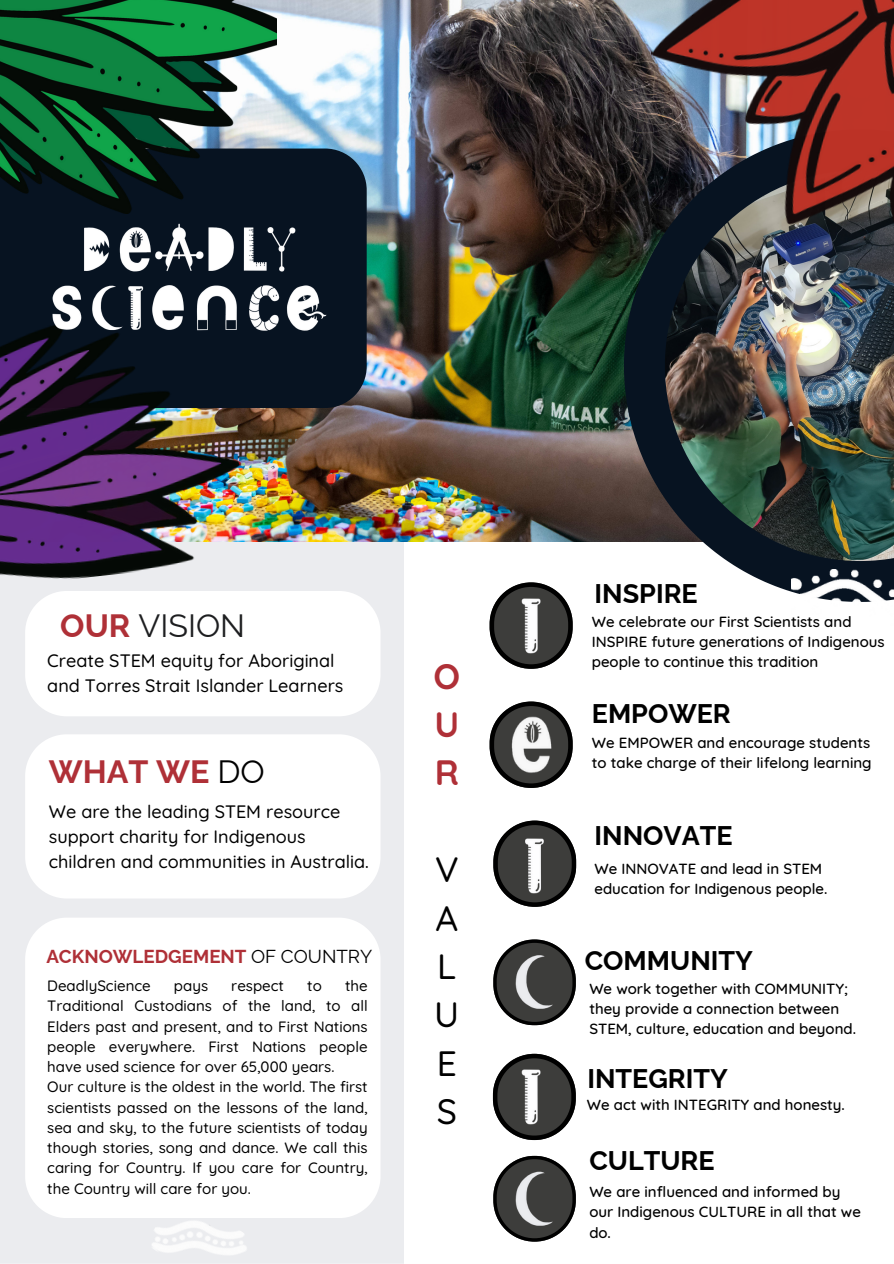
<style>
.page{position:relative;width:894px;height:1264px;background:#fff}
.page>*{position:absolute;margin:0;border:0;box-sizing:border-box;transform-origin:0 0}
.t1{font:500 35.25px/48.3px "Quicksand";color:#000;text-align:justify}
.t2{font:700 35.25px/48.3px "Quicksand";color:#af3037;text-align:justify}
.t3{font:32.25px "Raleway";color:#1d1e20}
.t4{font:700 32.25px "Raleway";color:#af3037}
.t5{font:700 26.85px "Raleway";color:#000}
.t6{font:700 18.75px "Raleway";color:#af3037}
.t7{font:500 18px/24.8px "Quicksand";color:#000}
.t8{font:500 15px/20.2px "Quicksand";color:#000}
.s1{font-weight:700;color:#af3037}
.s2{font-weight:400;color:#000}
</style>
<div class="page">
<div style="left:0;top:541px;width:404px;height:722px;background:#ebecef"></div>
<img style="left:249px;top:0;width:374px;height:541px">
<svg style="left:489px;top:701px;width:83px;height:87px"></svg>
<svg style="left:489px;top:582px;width:83px;height:86px"></svg>
<img style="left:520px;top:596px;width:21px;height:59px">
<svg style="left:493px;top:939px;width:82px;height:86px"></svg>
<img style="left:514px;top:953px;width:40px;height:57px">
<img style="left:508px;top:716px;width:45px;height:58px">
<svg style="left:493px;top:820px;width:83px;height:86px"></svg>
<div style="left:0;top:148px;width:366px;height:260px;background:#071321"></div>
<svg style="left:493px;top:1053px;width:82px;height:87px"></svg>
<svg style="left:493px;top:1155px;width:82px;height:86px"></svg>
<svg style="left:623px;top:322px;width:270px;height:270px"></svg>
<img style="left:0;top:307px;width:249px;height:295px">
<img style="left:0;top:0;width:276px;height:214px">
<img style="left:49px;top:222px;width:279px;height:113px">
<img style="left:664px;top:322px;width:229px;height:239px">
<img style="left:623px;top:0;width:270px;height:322px">
<svg style="left:25px;top:591px;width:355px;height:125px"></svg>
<img style="left:144px;top:1218px;width:110px;height:45px">
<svg style="left:25px;top:734px;width:355px;height:164px"></svg>
<img style="left:524px;top:836px;width:20px;height:58px">
<img style="left:513px;top:1169px;width:41px;height:58px">
<img style="left:520px;top:1066px;width:21px;height:59px">
<img style="left:791px;top:569px;width:102px;height:33px">
<svg style="left:25px;top:917px;width:355px;height:301px"></svg>
<p class="t3" style="left:60px;top:606px;width:186px"><span class="s1">OUR</span> VISION</p>
<h3 class="t7" style="left:47px;top:648px;width:297px">Create STEM equity for Aboriginal and Torres Strait Islander Learners</h3>
<p class="t4" style="left:49px;top:753px;width:217px">WHAT WE <span class="s2">DO</span></p>
<p class="t7" style="left:49px;top:799px;width:321px">We are the leading STEM resource support charity for Indigenous children and communities in Australia.</p>
<p class="t6" style="left:46px;top:945px;width:327px">ACKNOWLEDGEMENT <span class="s2">OF COUNTRY</span></p>
<h3 class="t8" style="left:47px;top:975px;width:105px">DeadlyScience</h3>
<h3 class="t8" style="left:174px;top:975px;width:36px">pays</h3>
<h3 class="t8" style="left:231px;top:975px;width:54px">respect</h3>
<h3 class="t8" style="left:307px;top:975px;width:16px">to</h3>
<h3 class="t8" style="left:47px;top:975px;width:322px;text-align:justify;text-indent:298px">the Traditional Custodians of the land, to all Elders past and present, and to First Nations people everywhere. First Nations people have used science for over 65,000 years.</h3>
<p class="t8" style="left:47px;top:1076px;width:322px;text-align:justify">Our culture is the oldest in the world. The first scientists passed on the lessons of the land, sea and sky, to the future scientists of today though stories, song and dance. We call this caring for Country. If you care for Country, the Country will care for you.</p>
<p class="t2" style="left:433px;top:651px;width:28px">O U R</p>
<p class="t1" style="left:434px;top:844px;width:27px">V A L U E S</p>
<p class="t5" style="left:594px;top:577px;width:105px">INSPIRE</p>
<p class="t8" style="left:591px;top:611px;width:294px">We celebrate our First Scientists and<br>INSPIRE future generations of Indigenous people to continue this tradition</p>
<h3 class="t5" style="left:591px;top:697px;width:140px">EMPOWER</h3>
<p class="t8" style="left:591px;top:731px;width:281px">We EMPOWER and encourage students to take charge of their lifelong learning</p>
<p class="t5" style="left:594px;top:819px;width:140px">INNOVATE</p>
<h1 class="t8" style="left:594px;top:858px;width:234px">We INNOVATE and lead in STEM education for Indigenous people.</h1>
<p class="t5" style="left:584px;top:944px;width:170px">COMMUNITY</p>
<p class="t8" style="left:589px;top:978px;width:268px">We work together with COMMUNITY; they provide a connection between<br>STEM, culture, education and beyond.</p>
<h3 class="t5" style="left:587px;top:1062px;width:142px">INTEGRITY</h3>
<h1 class="t8" style="left:586px;top:1094px;width:259px">We act with INTEGRITY and honesty.</h1>
<p class="t5" style="left:589px;top:1145px;width:127px">CULTURE</p>
<p class="t8" style="left:589px;top:1181px;width:273px">We are influenced and informed by our Indigenous CULTURE in all that we do.</p>
</div>
